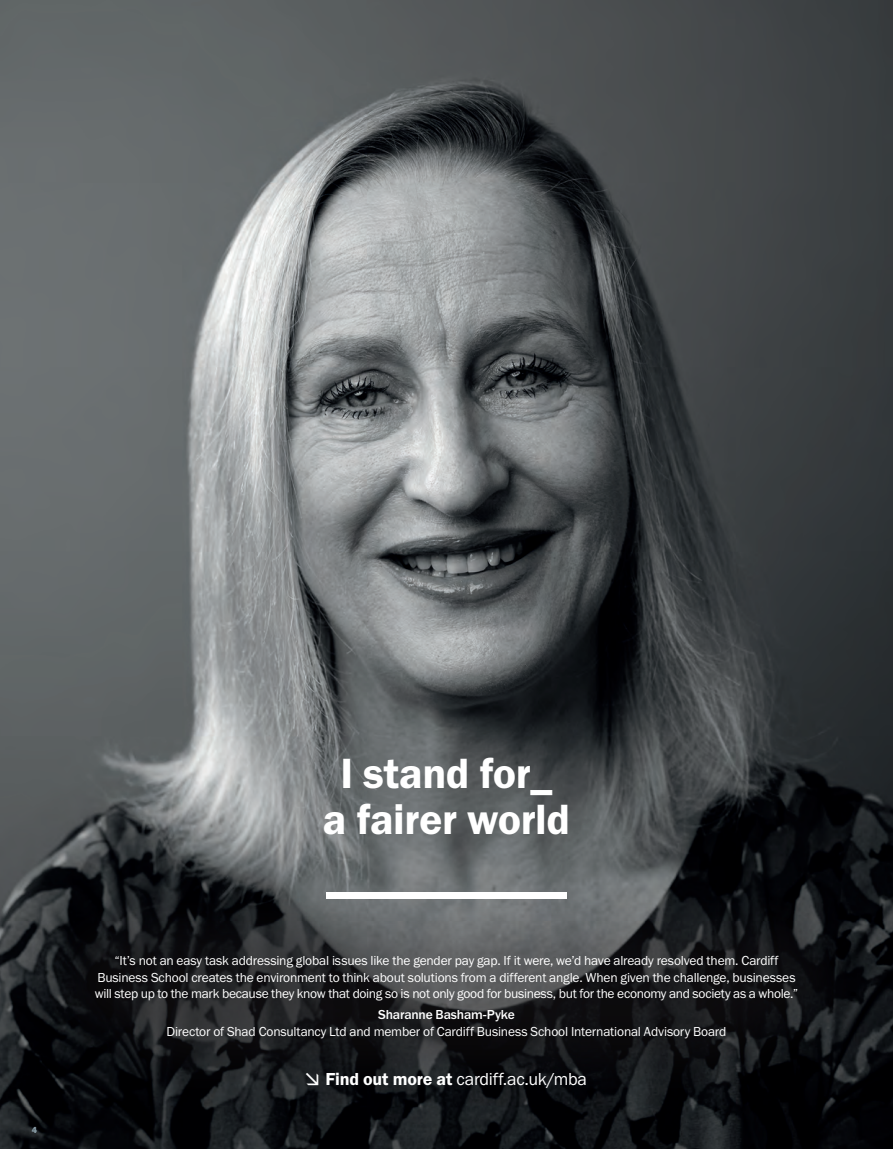
<style>
.page{position:relative;width:893px;height:1149px;background:#fff}
.page>*{position:absolute;margin:0;border:0;box-sizing:border-box;transform-origin:0 0}
.t1{font:43.8px "Franklin Gothic URW Dem";letter-spacing:-.01em;color:#fff}
.t2{font:18px "Franklin Gothic URW Boo";letter-spacing:-.02em;color:#fff}
.Quote_course{font:13.5px/16.5px "Franklin Gothic URW Boo";letter-spacing:-.015em;color:#fff;text-align:center}
.Quote_name{font:500 13.5px "Franklin Gothic URW";letter-spacing:-.01em;color:#fff}
.t3{font:9px "Franklin Gothic URW Hea";color:#889ba5}
.s1{font-family:"DINOT";font-weight:500}
.s2{font-family:"Franklin Gothic URW Dem"}
</style>
<div class="page">
<img style="left:0;top:0;width:893px;height:1148px">
<div style="left:25px;top:883px;width:843px;height:226px;background:#231f20;opacity:.37"></div>
<div style="left:326px;top:891px;width:241px;height:7px;background:#fff"></div>
<p class="t3" style="left:32px;top:1123px;width:7px">4</p>
<p class="t1" style="left:340px;top:746px;width:214px">I stand for_</p>
<p class="t1" style="left:323px;top:791px;width:249px">a fairer world</p>
<p class="Quote_course" style="left:95px;top:952px;width:705px">“It’s not an easy task addressing global issues like the gender pay gap. If it were, we’d have already resolved them. Cardiff<br>Business School creates the environment to think about solutions from a different angle. When given the challenge, businesses will step up to the mark because they know that doing so is not only good for business, but for the economy and society as a whole.”</p>
<p class="Quote_name" style="left:378px;top:1006px;width:138px">Sharanne Basham-Pyke</p>
<p class="Quote_course" style="left:167px;top:1022px;width:561px">Director of Shad Consultancy Ltd and member of Cardiff Business School International Advisory Board</p>
<p class="t2" style="left:303px;top:1067px;width:286px"><span class="s1">↘</span> <span class="s2">Find out more at</span> cardiff.ac.uk/mba</p>
</div>
